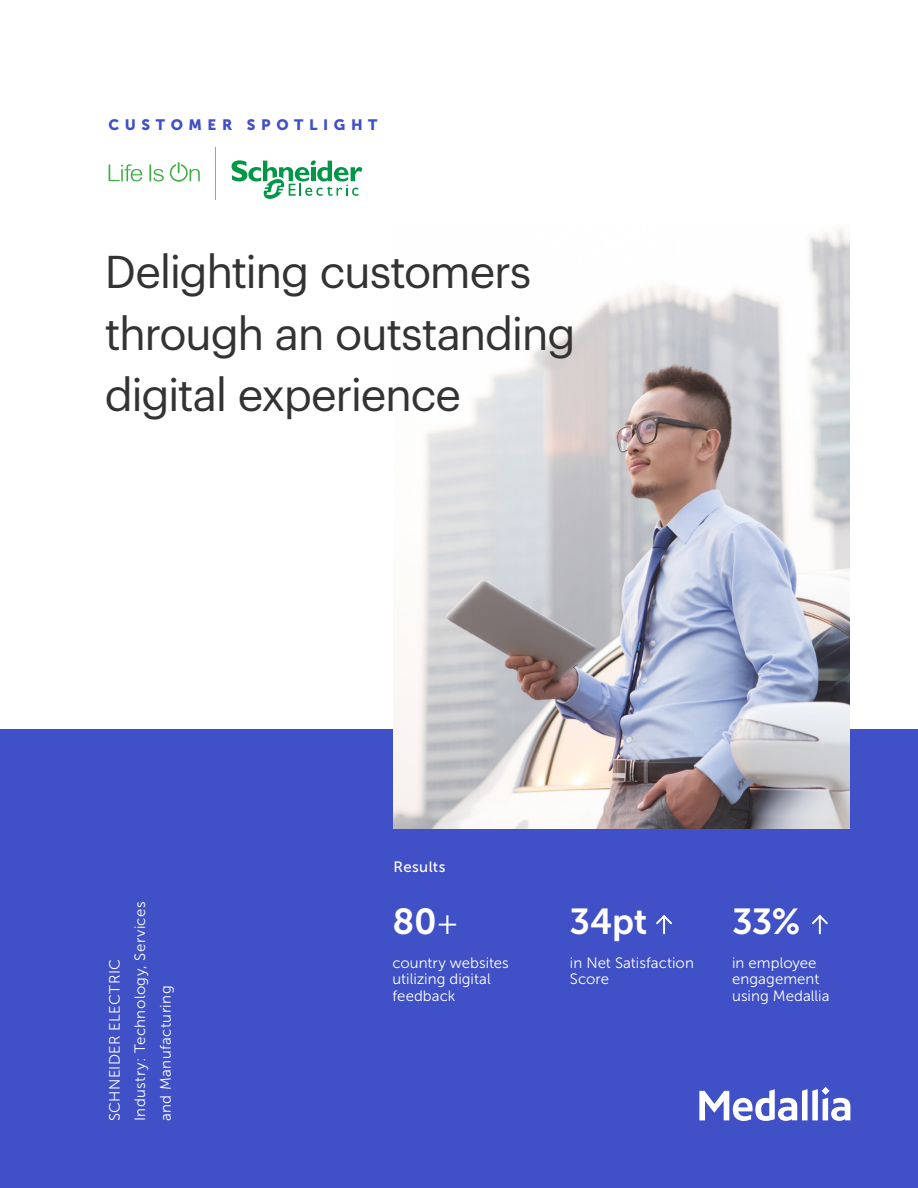
<style>
.page{position:relative;width:918px;height:1188px;background:#fff}
.page>*{position:absolute;margin:0;border:0;box-sizing:border-box;transform-origin:0 0}
.t1{font:45px/61.5px "Graphik";letter-spacing:-.03em;color:#333}
.t2{font:36px "Museo Sans 700";letter-spacing:-.005em;color:#fff}
.t3{font:15px/16.5px "Museo Sans 300";letter-spacing:.005em;color:#fff}
.t4{font:15px/25.5px "Museo Sans 300";letter-spacing:.03em;color:#fff}
.t5{font:15px "Museo Sans 900";letter-spacing:.37em;color:#4050c6}
.t6{font:15px "Museo Sans 500";letter-spacing:.03em;color:#fff}
.s1{font-family:"Museo Sans 300";font-size:33px}
</style>
<div class="page">
<div style="left:0;top:729px;width:918px;height:459px;background:#4050c6"></div>
<img style="left:394px;top:229px;width:456px;height:600px">
<svg style="left:109px;top:164px;width:33px;height:18px"></svg>
<svg style="left:149px;top:164px;width:15px;height:18px"></svg>
<svg style="left:170px;top:162px;width:30px;height:20px"></svg>
<svg style="left:232px;top:160px;width:130px;height:39px"></svg>
<hr style="left:215px;top:147px;width:1px;height:53px;background:#9da2a7">
<svg style="left:656px;top:915px;width:16px;height:18px"></svg>
<svg style="left:812px;top:915px;width:16px;height:18px"></svg>
<svg style="left:699px;top:1087px;width:151px;height:34px"></svg>
<p class="t5" style="left:108px;top:116px;width:271px">CUSTOMER SPOTLIGHT</p>
<h1 class="t1" style="left:105px;top:237px;width:472px">Delighting customers through an outstanding digital experience</h1>
<p class="t4" style="left:102px;top:1121px;width:221px;rotate:-90deg">SCHNEIDER ELECTRIC<br>Industry: Technology, Services and Manufacturing</p>
<p class="t6" style="left:393px;top:859px;width:54px">Results</p>
<h2 class="t2" style="left:393px;top:902px;width:68px">80<span class="s1">+</span></h2>
<p class="t3" style="left:393px;top:954px;width:118px">country websites utilizing digital feedback</p>
<h2 class="t2" style="left:570px;top:902px;width:79px">34pt</h2>
<p class="t3" style="left:570px;top:954px;width:125px">in Net Satisfaction<br>Score</p>
<h2 class="t2" style="left:732px;top:902px;width:70px">33%</h2>
<p class="t3" style="left:732px;top:954px;width:99px">in employee engagement using Medallia</p>
</div>
